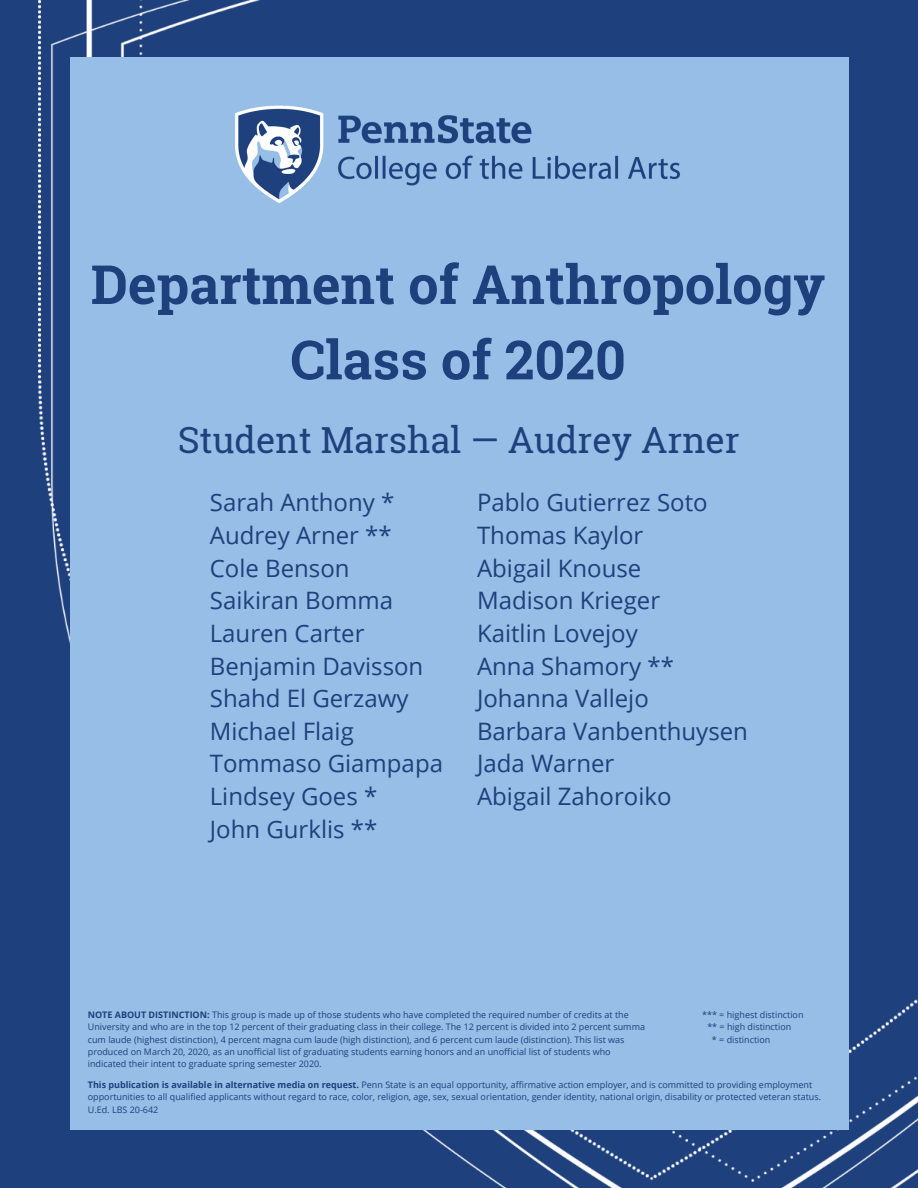
<style>
.page{position:relative;width:918px;height:1188px;background:#1e407c}
.page>*{position:absolute;margin:0;border:0;box-sizing:border-box;transform-origin:0 0}
.t1{font:700 54px/75.3px "Roboto Slab";color:#1e407c;text-align:center}
.t2{font:36px "Roboto Slab";color:#1e407c}
.t3{font:24px/32.7px "Open Sans";color:#1e407c}
.t4{font:9px/12.3px "Open Sans";color:#1e407c}
.s1{font-weight:700}
</style>
<div class="page">
<img style="left:39px;top:0;width:879px;height:1188px">
<div style="left:70px;top:57px;width:779px;height:1073px;background:#96bee6"></div>
<img style="left:235px;top:105px;width:445px;height:98px">
<h1 class="t1" style="left:91px;top:245px;width:736px">Department of Anthropology<br>Class of 2020</h1>
<h2 class="t2" style="left:178px;top:415px;width:563px">Student Marshal — Audrey Arner</h2>
<h3 class="t3" style="left:477px;top:486px;width:272px">Pablo Gutierrez Soto<br>Thomas Kaylor<br>Abigail Knouse<br>Madison Krieger<br>Kaitlin Lovejoy<br>Anna Shamory **<br>Johanna Vallejo<br>Barbara Vanbenthuysen<br>Jada Warner<br>Abigail Zahoroiko</h3>
<h3 class="t3" style="left:210px;top:486px;width:235px">Sarah Anthony *<br>Audrey Arner **<br>Cole Benson<br>Saikiran Bomma<br>Lauren Carter<br>Benjamin Davisson<br>Shahd El Gerzawy<br>Michael Flaig<br>Tommaso Giampapa<br>Lindsey Goes *<br>John Gurklis **</h3>
<p class="t4" style="left:88px;top:1008px;width:559px"><span class="s1">NOTE ABOUT DISTINCTION:</span> This group is made up of those students who have completed the required number of credits at the University and who are in the top 12 percent of their graduating class in their college. The 12 percent is divided into 2 percent summa cum laude (highest distinction), 4 percent magna cum laude (high distinction), and 6 percent cum laude (distinction). This list was produced on March 20, 2020, as an unofficial list of graduating students earning honors and an unofficial list of students who indicated their intent to graduate spring semester 2020.</p>
<p class="t4" style="left:702px;top:1008px;width:103px">*** = highest distinction</p>
<p class="t4" style="left:707px;top:1021px;width:85px">** = high distinction</p>
<p class="t4" style="left:712px;top:1033px;width:60px">* = distinction</p>
<p class="t4" style="left:88px;top:1078px;width:735px"><span class="s1">This publication is available in alternative media on request.</span> Penn State is an equal opportunity, affirmative action employer, and is committed to providing employment opportunities to all qualified applicants without regard to race, color, religion, age, sex, sexual orientation, gender identity, national origin, disability or protected veteran status.<br>U.Ed. LBS 20-642</p>
</div>
